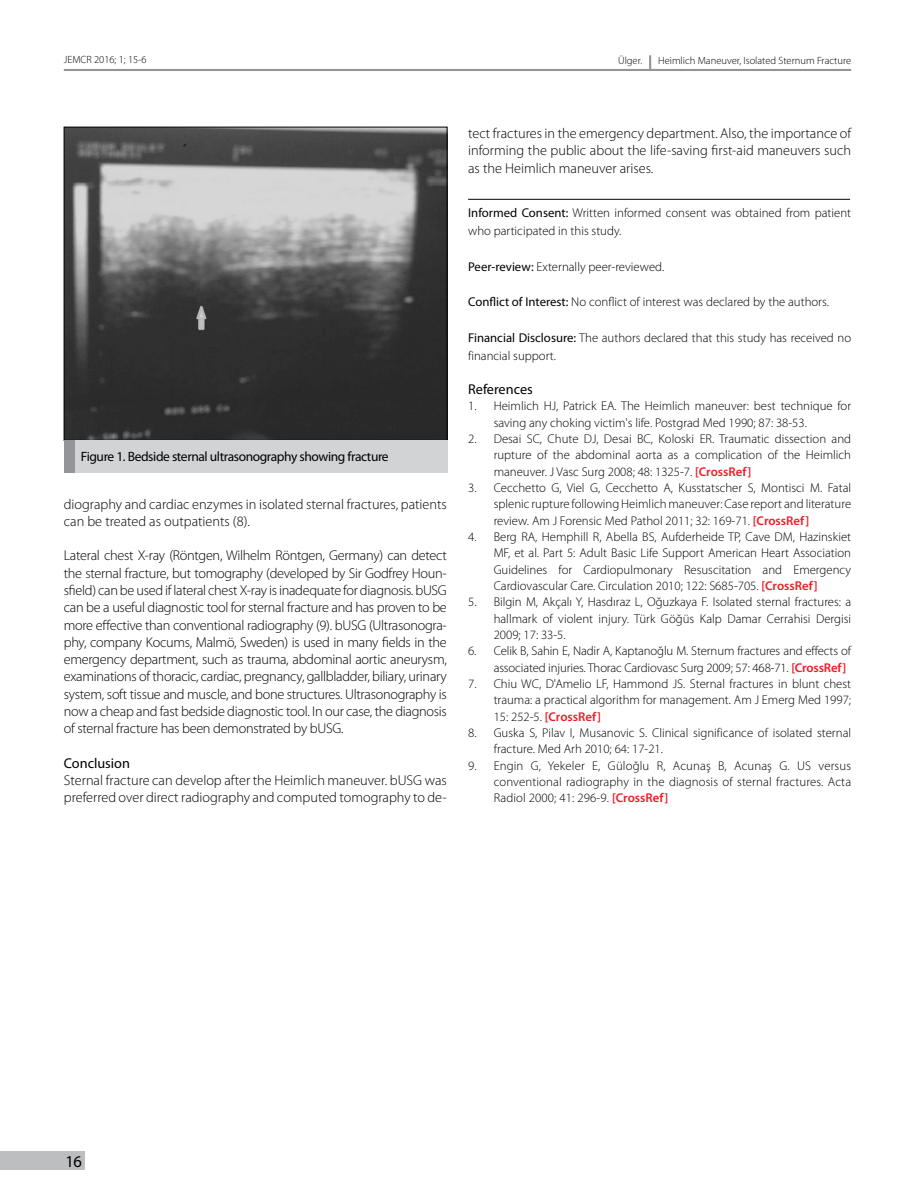
<style>
.page{position:relative;width:915px;height:1191px;background:#fff}
.page>*{position:absolute;margin:0;border:0;box-sizing:border-box;transform-origin:0 0}
.t1{font:16.5px "Myriad Pro";color:#000}
.t2{font:300 14.25px/17.2px "Myriad Pro";color:#000}
.t3{font:14.25px "Myriad Pro";color:#000}
.t4{font:13.5px "Myriad Pro";letter-spacing:-.03em;color:#000}
.t5{font:300 12.75px/16.4px "Myriad Pro";color:#000;text-align:justify}
.t6{font:300 10.5px "Myriad Pro";color:#000}
.s1{font-weight:400}
.s2{font-weight:600;color:#ed1d24}
</style>
<div class="page">
<hr style="left:468px;top:199px;width:381px;height:1px;background:#000">
<hr style="left:64px;top:69px;width:786px;height:2px;background:#939598">
<svg style="left:649px;top:55px;width:2px;height:14px"></svg>
<img style="left:66px;top:129px;width:379px;height:309px">
<div style="left:64px;top:127px;width:383px;height:313px;border:1px solid #000"></div>
<div style="left:64px;top:440px;width:383px;height:32px;background:#d1d3d4"></div>
<div style="left:64px;top:440px;width:11px;height:32px;background:#939598"></div>
<div style="left:0;top:1151px;width:84px;height:18px;background:#bcbec0"></div>
<p class="t6" style="left:64px;top:53px;width:84px">JEMCR 2016; 1; 15-6</p>
<p class="t6" style="left:618px;top:54px;width:26px">Ülger.</p>
<p class="t6" style="left:658px;top:54px;width:194px">Heimlich Maneuver, Isolated Sternum Fracture</p>
<p class="t4" style="left:81px;top:448px;width:309px">Figure 1. Bedside sternal ultrasonography showing fracture</p>
<p class="t2" style="left:64px;top:495px;width:384px">diography and cardiac enzymes in isolated sternal fractures, patients can be treated as outpatients (8).</p>
<p class="t2" style="left:64px;top:547px;width:384px;text-align:justify">Lateral chest X-ray (Röntgen, Wilhelm Röntgen, Germany) can detect the sternal fracture, but tomography (developed by Sir Godfrey Houn&shy;sfield) can be used if lateral chest X-ray is inadequate for diagnosis. bUSG can be a useful diagnostic tool for sternal fracture and has proven to be more effective than conventional radiography (9). bUSG (Ultrasonogra&shy;phy, company Kocums, Malmö, Sweden) is used in many fields in the emergency department, such as trauma, abdominal aortic aneurysm, examinations of thoracic, cardiac, pregnancy, gallbladder, biliary, urinary system, soft tissue and muscle, and bone structures. Ultrasonography is now a cheap and fast bedside diagnostic tool. In our case, the diagnosis of sternal fracture has been demonstrated by bUSG.</p>
<p class="t3" style="left:64px;top:754px;width:68px">Conclusion</p>
<p class="t2" style="left:64px;top:771px;width:384px">Sternal fracture can develop after the Heimlich maneuver. bUSG was preferred over direct radiography and computed tomography to de-</p>
<p class="t2" style="left:468px;top:124px;width:384px;line-height:17.9px;text-align:justify">tect fractures in the emergency department. Also, the importance of informing the public about the life-saving first-aid maneuvers such as the Heimlich maneuver arises.</p>
<p class="t5" style="left:468px;top:204px;width:384px;line-height:17.9px"><span class="s1">Informed Consent:</span> Written informed consent was obtained from patient who participated in this study.</p>
<p class="t5" style="left:468px;top:258px;width:197px"><span class="s1">Peer-review:</span> Externally peer-reviewed.</p>
<p class="t5" style="left:468px;top:294px;width:362px"><span class="s1">Conflict of Interest:</span> No conflict of interest was declared by the authors.</p>
<p class="t5" style="left:468px;top:329px;width:384px;line-height:17.9px"><span class="s1">Financial Disclosure:</span> The authors declared that this study has received no financial support.</p>
<p class="t3" style="left:468px;top:380px;width:66px">References</p>
<p class="t5" style="left:493px;top:398px;width:359px;text-indent:-26px">1. Heimlich HJ, Patrick EA. The Heimlich maneuver: best technique for saving any choking victim's life. Postgrad Med 1990; 87: 38-53.</p>
<p class="t5" style="left:493px;top:430px;width:359px;text-indent:-26px">2. Desai SC, Chute DJ, Desai BC, Koloski ER. Traumatic dissection and rupture of the abdominal aorta as a complication of the Heimlich maneuver. J Vasc Surg 2008; 48: 1325-7. <span class="s2">[CrossRef]</span></p>
<p class="t5" style="left:493px;top:479px;width:359px;text-indent:-26px">3. Cecchetto G, Viel G, Cecchetto A, Kusstatscher S, Montisci M. Fatal splenic rupture following Heimlich maneuver: Case report and literature review. Am J Forensic Med Pathol 2011; 32: 169-71. <span class="s2">[CrossRef]</span></p>
<p class="t5" style="left:493px;top:528px;width:359px;text-indent:-26px">4. Berg RA, Hemphill R, Abella BS, Aufderheide TP, Cave DM, Hazinskiet MF, et al. Part 5: Adult Basic Life Support American Heart Association Guidelines for Cardiopulmonary Resuscitation and Emergency Cardiovascular Care. Circulation 2010; 122: S685-705. <span class="s2">[CrossRef]</span></p>
<p class="t5" style="left:493px;top:594px;width:359px;text-indent:-26px">5. Bilgin M, Akçalı Y, Hasdıraz L, Oğuzkaya F. Isolated sternal fractures: a hallmark of violent injury. Türk Göğüs Kalp Damar Cerrahisi Dergisi 2009; 17: 33-5.</p>
<p class="t5" style="left:493px;top:643px;width:359px;text-indent:-26px">6. Celik B, Sahin E, Nadir A, Kaptanoğlu M. Sternum fractures and effects of associated injuries. Thorac Cardiovasc Surg 2009; 57: 468-71. <span class="s2">[CrossRef]</span></p>
<p class="t5" style="left:493px;top:675px;width:359px;text-indent:-26px">7. Chiu WC, D'Amelio LF, Hammond JS. Sternal fractures in blunt chest trauma: a practical algorithm for management. Am J Emerg Med 1997; 15: 252-5. <span class="s2">[CrossRef]</span></p>
<p class="t5" style="left:493px;top:724px;width:359px;text-indent:-26px">8. Guska S, Pilav I, Musanovic S. Clinical significance of isolated sternal fracture. Med Arh 2010; 64: 17-21.</p>
<p class="t5" style="left:493px;top:757px;width:359px;text-indent:-26px">9. Engin G, Yekeler E, Güloğlu R, Acunaş B, Acunaş G. US versus conventional radiography in the diagnosis of sternal fractures. Acta Radiol 2000; 41: 296-9. <span class="s2">[CrossRef]</span></p>
<p class="t1" style="left:65px;top:1150px;width:18px">16</p>
</div>
